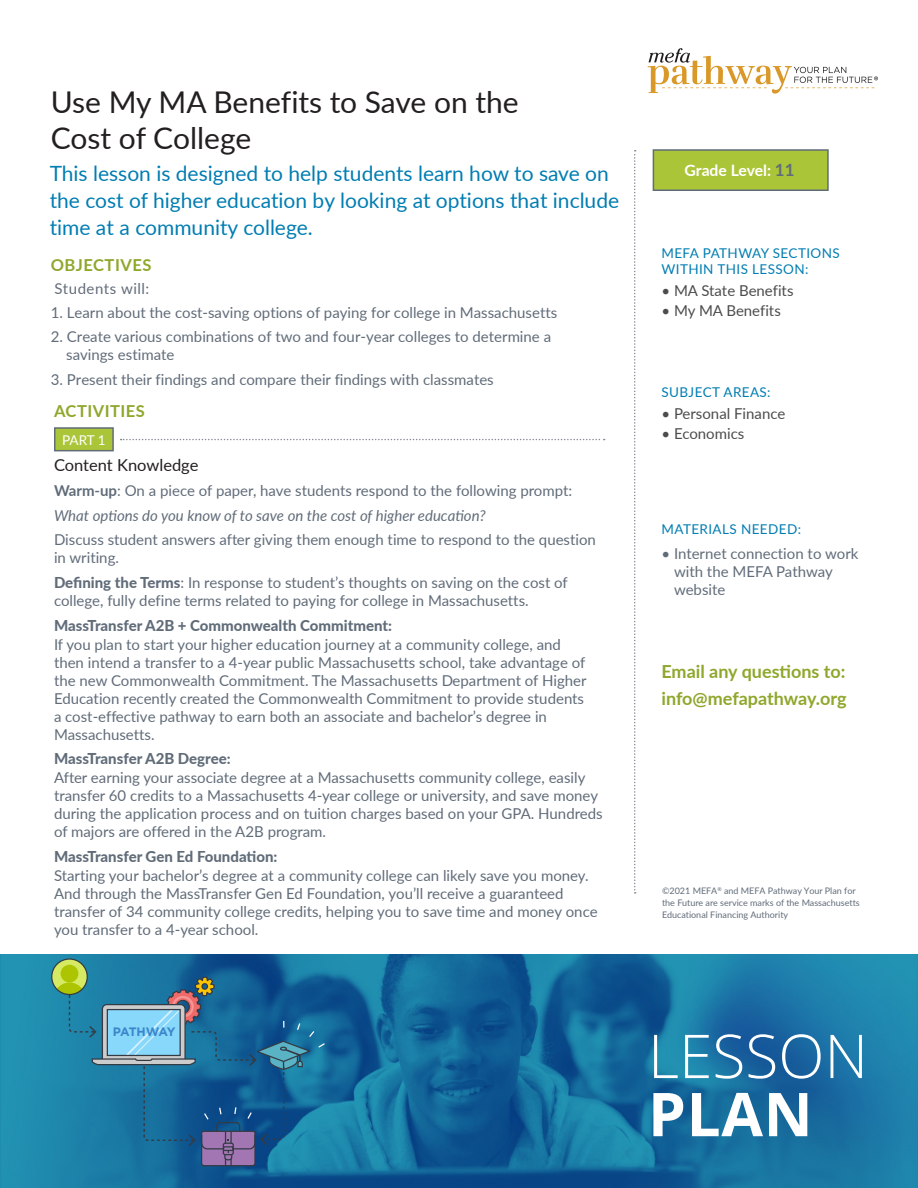
<style>
.page{position:relative;width:918px;height:1188px;background:#fff}
.page>*{position:absolute;margin:0;border:0;box-sizing:border-box;transform-origin:0 0}
.t1{font:300 60.45px "Open Sans";color:#fff}
.t2{font:700 60.45px "Open Sans";color:#fff}
.t3{font:30px "Lato";color:#231f20}
.t4{font:21px/27px "Lato";color:#007db2}
.t5{font:700 18px "Lato";color:#8ea72c}
.t6{font:700 16.5px "Lato";letter-spacing:.03em;color:#8ea72c}
.t7{font:16.5px "Lato";color:#231f20}
.t8{font:700 15.75px "Lato";letter-spacing:-.005em;color:#fff}
.t9{font:15px/18px "Lato";color:#616c79}
.t10{font:800 15px "Lato";color:#616c79}
.t11{font:italic 15px "Lato";color:#616c79}
.t12{font:15px "Lato";color:#4b4c4d}
.t13{font:15px "Lato";letter-spacing:.035em;color:#636c79}
.t14{font:13.5px/16.5px "Lato";letter-spacing:.03em;color:#007db2}
.t15{font:13.5px "Lato";color:#fff}
.t16{font:700 12.15px "Gotham";letter-spacing:-.08em;color:#3986cb}
.t17{font:9px/12px "Lato";color:#616c79}
.s1{font-weight:700}
.s2{font-weight:800}
.s3{font-size:16.95px;color:#616c79}
</style>
<div class="page">
<svg style="left:121px;top:439px;width:484px;height:1px"></svg>
<div style="left:55px;top:428px;width:58px;height:23px;background:#abc538"></div>
<div style="left:54px;top:427px;width:60px;height:24px;border:2px solid #616c79"></div>
<svg style="left:634px;top:150px;width:2px;height:744px"></svg>
<img style="left:0;top:954px;width:918px;height:234px">
<svg style="left:52px;top:959px;width:35px;height:36px"></svg>
<div style="left:61px;top:965px;width:17px;height:17px;background:#acc500;border-radius:50%"></div>
<svg style="left:57px;top:982px;width:25px;height:13px"></svg>
<div style="left:51px;top:958px;width:37px;height:37px;border:1px solid #343b45;border-radius:50%"></div>
<svg style="left:68px;top:976px;width:258px;height:191px;background:#2c76a0"></svg>
<div style="left:653px;top:149px;width:176px;height:42px;background:#abc538;border:2px solid #616c79"></div>
<svg style="left:648px;top:48px;width:230px;height:46px"></svg>
<p class="t3" style="left:51px;top:80px;width:470px">Use My MA Benefits to Save on the</p>
<p class="t3" style="left:51px;top:116px;width:202px">Cost of College</p>
<p class="t4" style="left:50px;top:159px;width:571px">This lesson is designed to help students learn how to save on the cost of higher education by looking at options that include time at a community college.</p>
<p class="t6" style="left:51px;top:253px;width:102px">OBJECTIVES</p>
<p class="t9" style="left:51px;top:303px;width:508px">1. Learn about the cost-saving options of paying for college in Massachusetts</p>
<p class="t9" style="left:66px;top:327px;width:487px;text-indent:-15px">2. Create various combinations of two and four-year colleges to determine a savings estimate</p>
<p class="t9" style="left:51px;top:370px;width:444px">3. Present their findings and compare their findings with classmates</p>
<p class="t13" style="left:54px;top:278px;width:96px">Students will:</p>
<p class="t6" style="left:54px;top:399px;width:92px">ACTIVITIES</p>
<p class="t15" style="left:62px;top:430px;width:45px">PART 1</p>
<p class="t7" style="left:54px;top:453px;width:146px">Content Knowledge</p>
<p class="t9" style="left:54px;top:481px;width:520px"><span class="s1">Warm-up</span>: On a piece of paper, have students respond to the following prompt:</p>
<p class="t11" style="left:54px;top:505px;width:433px">What options do you know of to save on the cost of higher education?</p>
<p class="t9" style="left:54px;top:530px;width:543px">Discuss student answers after giving them enough time to respond to the question in writing.</p>
<p class="t9" style="left:54px;top:573px;width:515px"><span class="s2">Defining the Terms</span>: In response to student’s thoughts on saving on the cost of college, fully define terms related to paying for college in Massachusetts.</p>
<p class="t10" style="left:54px;top:614px;width:340px">MassTransfer A2B + Commonwealth Commitment:</p>
<p class="t9" style="left:54px;top:635px;width:534px">If you plan to start your higher education journey at a community college, and then intend a transfer to a 4-year public Massachusetts school, take advantage of the new Commonwealth Commitment. The Massachusetts Department of Higher Education recently created the Commonwealth Commitment to provide students a cost-effective pathway to earn both an associate and bachelor’s degree in Massachusetts.</p>
<p class="t10" style="left:54px;top:748px;width:178px">MassTransfer A2B Degree:</p>
<p class="t9" style="left:54px;top:768px;width:550px">After earning your associate degree at a Massachusetts community college, easily transfer 60 credits to a Massachusetts 4-year college or university, and save money during the application process and on tuition charges based on your GPA. Hundreds of majors are offered in the A2B program.</p>
<p class="t10" style="left:54px;top:845px;width:225px">MassTransfer Gen Ed Foundation:</p>
<p class="t9" style="left:54px;top:866px;width:545px">Starting your bachelor’s degree at a community college can likely save you money.<br>And through the MassTransfer Gen Ed Foundation, you’ll receive a guaranteed transfer of 34 community college credits, helping you to save time and money once you transfer to a 4-year school.</p>
<p class="t8" style="left:685px;top:159px;width:111px">Grade Level: <span class="s3">11</span></p>
<p class="t14" style="left:662px;top:244px;width:180px">MEFA PATHWAY SECTIONS<br>WITHIN THIS LESSON:</p>
<p class="t12" style="left:662px;top:280px;width:134px">• MA State Benefits</p>
<p class="t12" style="left:662px;top:299px;width:121px">• My MA Benefits</p>
<p class="t14" style="left:662px;top:383px;width:111px">SUBJECT AREAS:</p>
<p class="t12" style="left:662px;top:403px;width:125px">• Personal Finance</p>
<p class="t12" style="left:662px;top:422px;width:84px">• Economics</p>
<p class="t14" style="left:662px;top:520px;width:141px">MATERIALS NEEDED:</p>
<p class="t9" style="left:674px;top:544px;width:186px;text-indent:-13px">• Internet connection to work with the MEFA Pathway website</p>
<p class="t5" style="left:662px;top:658px;width:186px">Email any questions to:</p>
<p class="t5" style="left:662px;top:685px;width:187px">info@mefapathway.org</p>
<p class="t17" style="left:662px;top:885px;width:199px">©2021 MEFA<sup>®</sup> and MEFA Pathway Your Plan for the Future are service marks of the Massachusetts<br>Educational Financing Authority</p>
<p class="t16" style="left:113px;top:1024px;width:64px">PATHWAY</p>
<p class="t1" style="left:648px;top:1015px;width:221px">LESSON</p>
<p class="t2" style="left:648px;top:1072px;width:166px">PLAN</p>
</div>
